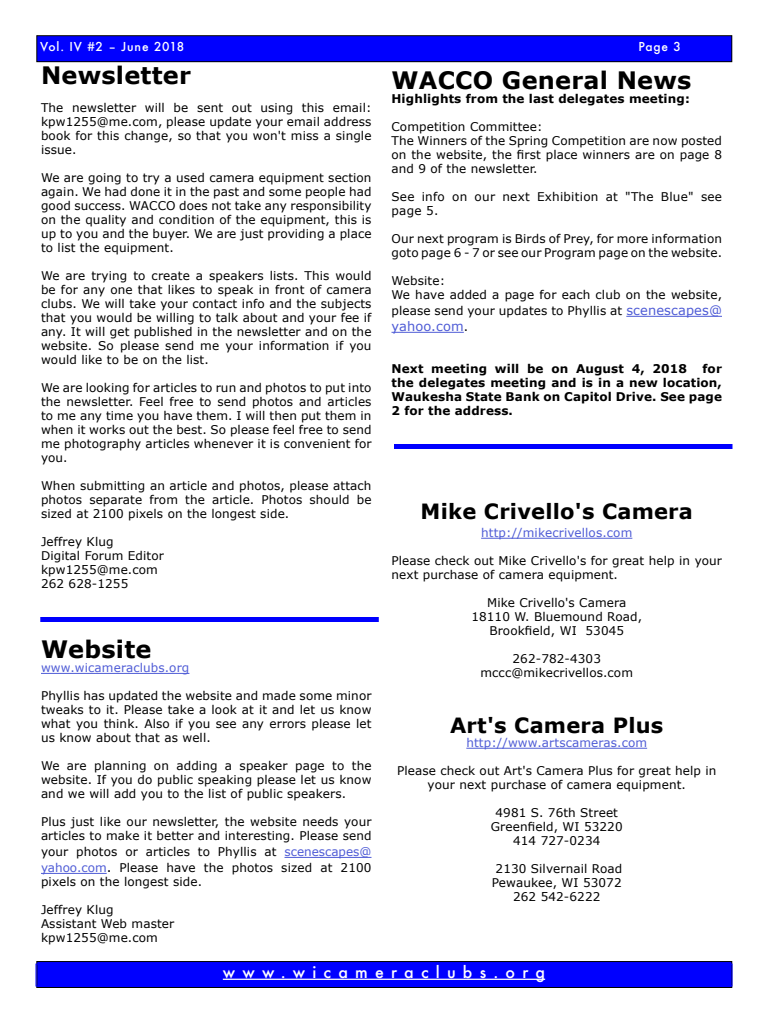
<style>
.page{position:relative;width:768px;height:1024px;background:#fff}
.page>*{position:absolute;margin:0;border:0;box-sizing:border-box;transform-origin:0 0}
.t1{font:700 24px "Verdana";letter-spacing:.01em;color:#000}
.t2{font:700 21px "Verdana";letter-spacing:.01em;color:#000}
.t3{font:500 16px "Futura";letter-spacing:.45em;color:#fff}
.t4{font:13px "Verdana";letter-spacing:.01em;color:#4f5cd6}
.t5{font:12px/14px "Verdana";letter-spacing:.01em;color:#000}
.t6{font:700 12px/14px "Verdana";letter-spacing:.01em;color:#000;text-align:justify}
.t7{font:12px "Verdana";letter-spacing:.01em;color:#4f5cd6}
.t8{font:500 12px "Futura";letter-spacing:.07em;color:#fff}
.s1{font-size:13px;color:#4f5cd6}
.s2{font-size:12px;color:#000}
.s3{color:#4f5cd6}
.s4{font-size:13px}
</style>
<div class="page">
<div style="left:37px;top:962px;width:695px;height:26px;background:#00f"></div>
<div style="left:36px;top:961px;width:696px;height:27px;border:1px solid #000"></div>
<hr style="left:223px;top:979px;width:322px;height:1px;background:#fff">
<div style="left:37px;top:36px;width:695px;height:26px;background:#00f"></div>
<div style="left:36px;top:35px;width:696px;height:27px;border:1px solid #000"></div>
<hr style="left:41px;top:673px;width:148px;height:1px;background:#4f5cd6">
<hr style="left:285px;top:857px;width:86px;height:1px;background:#4f5cd6">
<hr style="left:41px;top:873px;width:66px;height:1px;background:#4f5cd6">
<hr style="left:626px;top:316px;width:96px;height:1px;background:#4f5cd6">
<hr style="left:392px;top:332px;width:72px;height:1px;background:#4f5cd6">
<hr style="left:481px;top:538px;width:151px;height:1px;background:#4f5cd6">
<hr style="left:466px;top:748px;width:181px;height:1px;background:#4f5cd6">
<div style="left:40px;top:617px;width:339px;height:5px;background:#00f"></div>
<div style="left:394px;top:444px;width:338px;height:5px;background:#00f"></div>
<p class="t8" style="left:40px;top:38px;width:146px">Vol. IV #2 – June 2018</p>
<p class="t8" style="left:639px;top:38px;width:44px">Page 3</p>
<h1 class="t1" style="left:41px;top:60px;width:152px">Newsletter</h1>
<p class="t5" style="left:41px;top:101px;width:332px;text-align:justify">The newsletter will be sent out using this email: kpw1255@me.com, please update your email address book for this change, so that you won't miss a single issue.</p>
<p class="t5" style="left:41px;top:171px;width:332px;text-align:justify">We are going to try a used camera equipment section again. We had done it in the past and some people had good success. WACCO does not take any responsibility on the quality and condition of the equipment, this is up to you and the buyer. We are just providing a place to list the equipment.</p>
<p class="t5" style="left:41px;top:269px;width:332px;text-align:justify">We are trying to create a speakers lists. This would be for any one that likes to speak in front of camera clubs. We will take your contact info and the subjects that you would be willing to talk about and your fee if any. It will get published in the newsletter and on the website. So please send me your information if you would like to be on the list.</p>
<p class="t5" style="left:41px;top:381px;width:332px;text-align:justify">We are looking for articles to run and photos to put into the newsletter. Feel free to send photos and articles to me any time you have them. I will then put them in when it works out the best. So please feel free to send me photography articles whenever it is convenient for you.</p>
<p class="t5" style="left:41px;top:479px;width:332px;text-align:justify">When submitting an article and photos, please attach photos separate from the article. Photos should be sized at 2100 pixels on the longest side.</p>
<p class="t5" style="left:41px;top:535px;width:125px">Jeffrey Klug<br>Digital Forum Editor kpw1255@me.com<br>262 628-1255</p>
<h1 class="t1" style="left:392px;top:65px;width:301px">WACCO General News</h1>
<p class="t6" style="left:392px;top:91px;width:300px">Highlights from the last delegates meeting:</p>
<p class="t5" style="left:392px;top:119px;width:332px">Competition Committee:<br>The Winners of the Spring Competition are now posted on the website, the first place winners are on page 8 and 9 of the newsletter.</p>
<p class="t5" style="left:392px;top:189px;width:332px">See info on our next Exhibition at "The Blue" see page 5.</p>
<p class="t5" style="left:392px;top:231px;width:332px">Our next program is Birds of Prey, for more information goto page 6 - 7 or see our Program page on the website.</p>
<p class="t5" style="left:392px;top:273px;width:332px">Website:<br>We have added a page for each club on the website,</p>
<p class="t5" style="left:392px;top:303px;width:332px">please send your updates to Phyllis at <span class="s1">scenescapes@</span></p>
<p class="t4" style="left:391px;top:318px;width:78px">yahoo.com<span class="s2">.</span></p>
<p class="t6" style="left:391px;top:361px;width:297px">Next meeting will be on August 4, 2018</p>
<p class="t6" style="left:391px;top:361px;width:332px;text-indent:311px">for the delegates meeting and is in a new location, Waukesha State Bank on Capitol Drive. See page 2 for the address.</p>
<h2 class="t2" style="left:421px;top:498px;width:274px">Mike Crivello's Camera</h2>
<p class="t7" style="left:481px;top:525px;width:153px">http://mikecrivellos.com</p>
<p class="t5" style="left:392px;top:553px;width:332px">Please check out Mike Crivello's for great help in your next purchase of camera equipment.</p>
<p class="t5" style="left:471px;top:595px;width:172px;text-align:center">Mike Crivello's Camera<br>18110 W. Bluemound Road,<br>Brookfield, WI 53045</p>
<p class="t5" style="left:480px;top:651px;width:154px;text-align:center">262-782-4303 mccc@mikecrivellos.com</p>
<h2 class="t2" style="left:450px;top:712px;width:215px">Art's Camera Plus</h2>
<p class="t7" style="left:466px;top:735px;width:182px">http://www.artscameras.com</p>
<p class="t5" style="left:397px;top:763px;width:321px;text-align:center">Please check out Art's Camera Plus for great help in your next purchase of camera equipment.</p>
<p class="t5" style="left:491px;top:805px;width:133px;text-align:center">4981 S. 76th Street<br>Greenfield, WI 53220<br>414 727-0234</p>
<p class="t5" style="left:492px;top:861px;width:132px;text-align:center">2130 Silvernail Road<br>Pewaukee, WI 53072<br>262 542-6222</p>
<h1 class="t1" style="left:41px;top:634px;width:112px">Website</h1>
<p class="t7" style="left:41px;top:660px;width:150px">www.wicameraclubs.org</p>
<p class="t5" style="left:41px;top:689px;width:332px;text-align:justify">Phyllis has updated the website and made some minor tweaks to it. Please take a look at it and let us know what you think. Also if you see any errors please let us know about that as well.</p>
<p class="t5" style="left:41px;top:759px;width:332px;text-align:justify">We are planning on adding a speaker page to the website. If you do public speaking please let us know and we will add you to the list of public speakers.</p>
<p class="t5" style="left:41px;top:815px;width:332px">Plus just like our newsletter, the website needs your articles to make it better and interesting. Please send</p>
<p class="t5" style="left:41px;top:844px;width:332px;line-height:16px">your photos or articles to Phyllis at <span class="s3">scenescapes@ yahoo.com</span><span class="s4">.</span> Please have the photos sized at 2100</p>
<p class="t5" style="left:41px;top:875px;width:163px">pixels on the longest side.</p>
<p class="t5" style="left:41px;top:903px;width:135px">Jeffrey Klug<br>Assistant Web master kpw1255@me.com</p>
<h3 class="t3" style="left:223px;top:961px;width:324px">www.wicameraclubs.org</h3>
</div>
